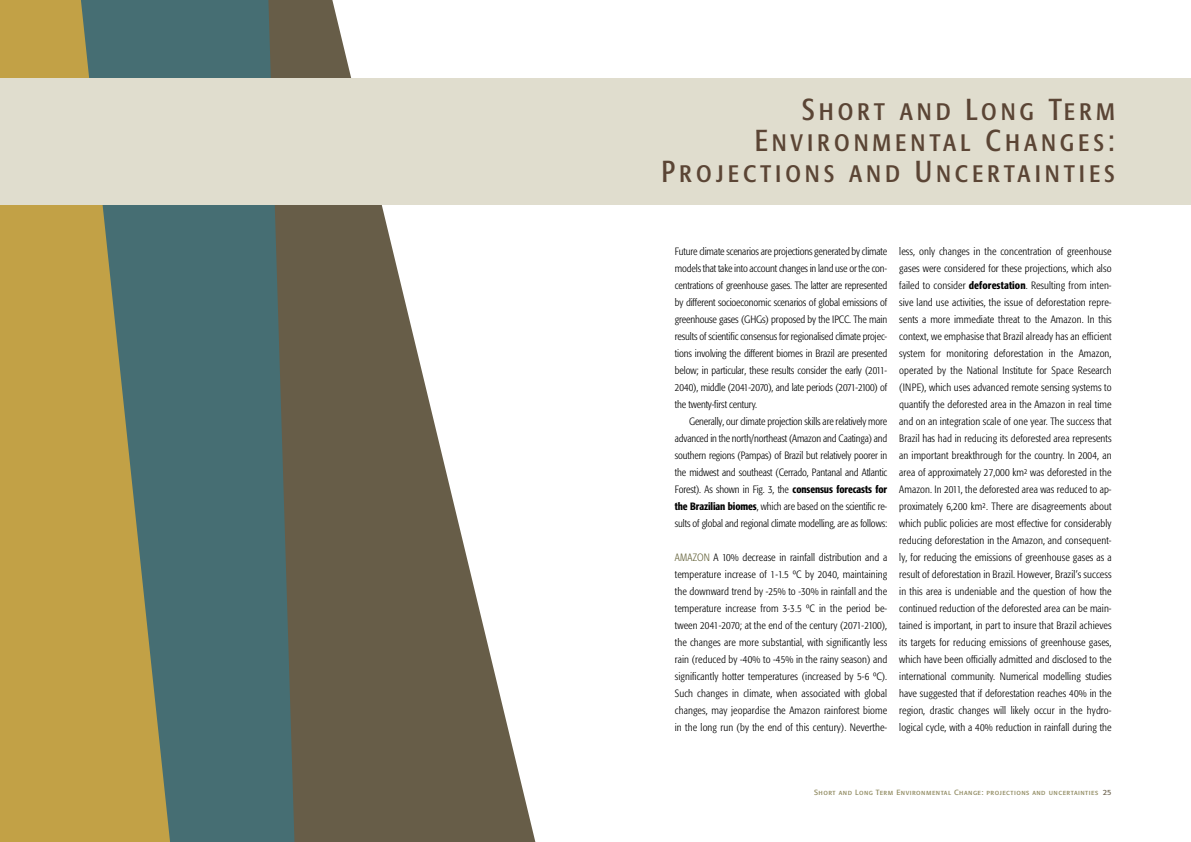
<style>
.page{position:relative;width:1191px;height:842px;background:#fff}
.page>*{position:absolute;margin:0;border:0;box-sizing:border-box;transform-origin:0 0}
.t1{font:30px/31px "Formata Condensed SC";letter-spacing:.13em;color:#5b4535;text-align:right}
.t2{font:300 condensed 10.5px/17px "Formata";letter-spacing:.01em;color:#000;text-align:justify}
.t3{font:7.5px "Formata Regular SC";letter-spacing:.06em;color:#908a60}
.s1{font-weight:500}
.s2{color:#615f36}
.s3{font-family:"Formata";color:#675d48}
</style>
<div class="page">
<svg style="left:294px;top:0;width:241px;height:842px;fill:#675d48"></svg>
<svg style="left:170px;top:0;width:124px;height:842px;fill:#466e73"></svg>
<svg style="left:0;top:0;width:170px;height:842px;fill:#c2a146"></svg>
<div style="left:0;top:79px;width:1191px;height:126px;background:#e0ddce"></div>
<h1 class="t1" style="left:661px;top:94px;width:455px">Short and Long Term<br>Environmental Changes:<br>Projections and Uncertainties</h1>
<p class="t2" style="left:675px;top:243px;width:214px">Future climate scenarios are projections generated by climate models that take into account changes in land use or the con&shy;centrations of greenhouse gases. The latter are represented by different socioeconomic scenarios of global emissions of greenhouse gases (GHGs) proposed by the IPCC. The main results of scientific consensus for regionalised climate projec&shy;tions involving the different biomes in Brazil are presented below; in particular, these results consider the early (2011- 2040), middle (2041-2070), and late periods (2071-2100) of the twenty-first century.</p>
<p class="t2" style="left:675px;top:413px;width:214px;text-indent:14px">Generally, our climate projection skills are relatively more advanced in the north/northeast (Amazon and Caatinga) and southern regions (Pampas) of Brazil but relatively poorer in the midwest and southeast (Cerrado, Pantanal and Atlantic Forest). As shown in Fig. 3, the <span class="s1">consensus forecasts for the Brazilian biomes</span>, which are based on the scientific re&shy;sults of global and regional climate modelling, are as follows:</p>
<p class="t2" style="left:675px;top:549px;width:214px"><span class="s2">AMAZON</span> A 10% decrease in rainfall distribution and a temperature increase of 1-1.5 ºC by 2040, maintaining the downward trend by -25% to -30% in rainfall and the temperature increase from 3-3.5 ºC in the period be&shy;tween 2041-2070; at the end of the century (2071-2100), the changes are more substantial, with significantly less rain (reduced by -40% to -45% in the rainy season) and significantly hotter temperatures (increased by 5-6 ºC).<br>Such changes in climate, when associated with global changes, may jeopardise the Amazon rainforest biome in the long run (by the end of this century). Neverthe-</p>
<p class="t2" style="left:899px;top:243px;width:214px">less, only changes in the concentration of greenhouse gases were considered for these projections, which also failed to consider <span class="s1">deforestation</span>. Resulting from inten&shy;sive land use activities, the issue of deforestation repre&shy;sents a more immediate threat to the Amazon. In this context, we emphasise that Brazil already has an efficient system for monitoring deforestation in the Amazon, operated by the National Institute for Space Research (INPE), which uses advanced remote sensing systems to quantify the deforested area in the Amazon in real time and on an integration scale of one year. The success that Brazil has had in reducing its deforested area represents an important breakthrough for the country. In 2004, an area of approximately 27,000 km² was deforested in the Amazon. In 2011, the deforested area was reduced to ap&shy;proximately 6,200 km². There are disagreements about which public policies are most effective for considerably reducing deforestation in the Amazon, and consequent&shy;ly, for reducing the emissions of greenhouse gases as a result of deforestation in Brazil. However, Brazil’s success in this area is undeniable and the question of how the continued reduction of the deforested area can be main&shy;tained is important, in part to insure that Brazil achieves its targets for reducing emissions of greenhouse gases, which have been officially admitted and disclosed to the international community. Numerical modelling studies have suggested that if deforestation reaches 40% in the region, drastic changes will likely occur in the hydro&shy;logical cycle, with a 40% reduction in rainfall during the</p>
<p class="t3" style="left:814px;top:788px;width:299px">Short and Long Term Environmental Change: projections and uncertainties <span class="s3">25</span></p>
</div>
